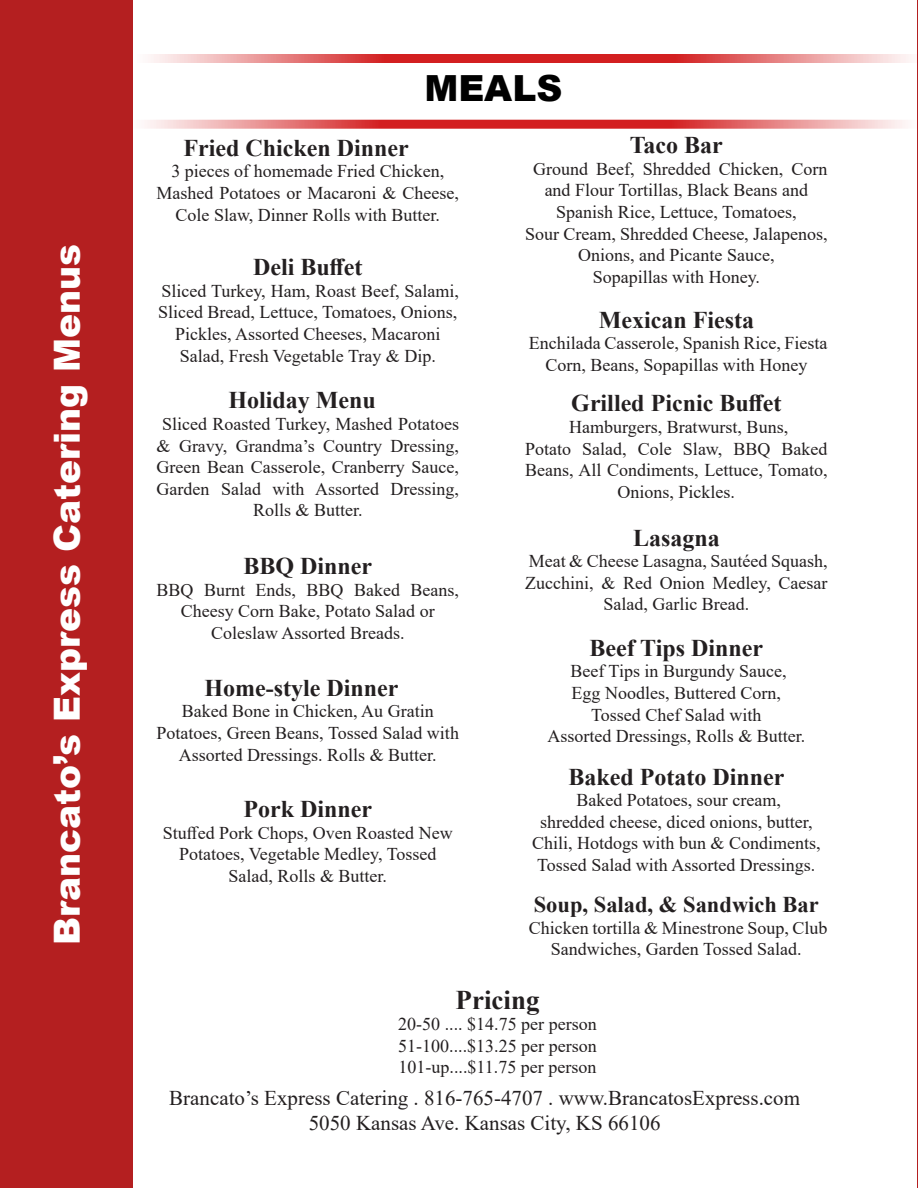
<style>
.page{position:relative;width:918px;height:1188px;background:#fff}
.page>*{position:absolute;margin:0;border:0;box-sizing:border-box;transform-origin:0 0}
.t1{font:900 36px "Arial";color:#fff}
.t2{font:900 36px "Arial";color:#000}
.t3{font:700 27px "Times New Roman";color:#231f20}
.t4{font:700 24px "Times New Roman";color:#231f20}
.t5{font:700 22.5px "Times New Roman";color:#231f20}
.t6{font:21px "Times New Roman";color:#231f20}
.t7{font:18px/21.6px "Times New Roman";color:#231f20;text-align:center}
</style>
<div class="page">
<div style="left:0;top:0;width:132px;height:1188px;background:#b41f20"></div>
<svg style="left:151px;top:54px;width:758px;height:9px;background:#e06364"></svg>
<svg style="left:132px;top:120px;width:773px;height:9px;background:#e16b6c"></svg>
<hr style="left:917px;top:0;width:1px;height:1187px;background:#b41f20">
<p class="t1" style="left:41px;top:945px;width:703px;rotate:-90deg">Brancato’s Express Catering Menus</p>
<p class="t2" style="left:424px;top:62px;width:139px">MEALS</p>
<p class="t4" style="left:184px;top:130px;width:227px">Fried Chicken Dinner</p>
<p class="t7" style="left:171px;top:160px;width:274px">3 pieces of homemade Fried Chicken,</p>
<p class="t7" style="left:157px;top:182px;width:304px">Mashed Potatoes or Macaroni &amp; Cheese,<br>Cole Slaw, Dinner Rolls with Butter.</p>
<p class="t4" style="left:253px;top:250px;width:111px">Deli Buffet</p>
<p class="t7" style="left:158px;top:279px;width:302px;text-align:left">Sliced Turkey, Ham, Roast Beef, Salami,<br>Sliced Bread, Lettuce, Tomatoes, Onions,</p>
<p class="t7" style="left:175px;top:323px;width:267px">Pickles, Assorted Cheeses, Macaroni</p>
<p class="t7" style="left:180px;top:344px;width:258px">Salad, Fresh Vegetable Tray &amp; Dip.</p>
<p class="t4" style="left:229px;top:383px;width:149px">Holiday Menu</p>
<p class="t7" style="left:157px;top:413px;width:304px">Sliced Roasted Turkey, Mashed Potatoes &amp; Gravy, Grandma’s Country Dressing, Green Bean Casserole, Cranberry Sauce, Garden Salad with Assorted Dressing, Rolls &amp; Butter.</p>
<p class="t4" style="left:243px;top:549px;width:130px">BBQ Dinner</p>
<p class="t7" style="left:157px;top:578px;width:304px">BBQ Burnt Ends, BBQ Baked Beans,<br>Cheesy Corn Bake, Potato Salad or</p>
<p class="t7" style="left:211px;top:622px;width:195px">Coleslaw Assorted Breads.</p>
<p class="t4" style="left:205px;top:670px;width:195px">Home-style Dinner</p>
<p class="t7" style="left:182px;top:700px;width:253px">Baked Bone in Chicken, Au Gratin</p>
<p class="t7" style="left:157px;top:722px;width:304px">Potatoes, Green Beans, Tossed Salad with<br>Assorted Dressings. Rolls &amp; Butter.</p>
<p class="t4" style="left:243px;top:792px;width:130px">Pork Dinner</p>
<p class="t7" style="left:163px;top:821px;width:291px">Stuffed Pork Chops, Oven Roasted New<br>Potatoes, Vegetable Medley, Tossed<br>Salad, Rolls &amp; Butter.</p>
<p class="t4" style="left:630px;top:128px;width:95px">Taco Bar</p>
<p class="t7" style="left:533px;top:158px;width:296px">Ground Beef, Shredded Chicken, Corn and Flour Tortillas, Black Beans and</p>
<p class="t7" style="left:556px;top:201px;width:242px">Spanish Rice, Lettuce, Tomatoes,</p>
<p class="t7" style="left:525px;top:222px;width:304px">Sour Cream, Shredded Cheese, Jalapenos,</p>
<p class="t7" style="left:578px;top:244px;width:198px">Onions, and Picante Sauce,</p>
<p class="t7" style="left:593px;top:266px;width:169px">Sopapillas with Honey.</p>
<p class="t4" style="left:599px;top:302px;width:157px">Mexican Fiesta</p>
<p class="t7" style="left:529px;top:332px;width:300px">Enchilada Casserole, Spanish Rice, Fiesta<br>Corn, Beans, Sopapillas with Honey</p>
<p class="t4" style="left:571px;top:386px;width:212px">Grilled Picnic Buffet</p>
<p class="t7" style="left:569px;top:416px;width:221px">Hamburgers, Bratwurst, Buns,</p>
<p class="t7" style="left:525px;top:437px;width:304px">Potato Salad, Cole Slaw, BBQ Baked<br>Beans, All Condiments, Lettuce, Tomato,<br>Onions, Pickles.</p>
<p class="t4" style="left:633px;top:520px;width:88px">Lasagna</p>
<p class="t7" style="left:525px;top:550px;width:304px">Meat &amp; Cheese Lasagna, Sautéed Squash,<br>Zucchini, &amp; Red Onion Medley, Caesar<br>Salad, Garlic Bread.</p>
<p class="t4" style="left:589px;top:630px;width:175px">Beef Tips Dinner</p>
<p class="t7" style="left:571px;top:660px;width:218px">Beef Tips in Burgundy Sauce,</p>
<p class="t7" style="left:572px;top:682px;width:211px">Egg Noodles, Buttered Corn,</p>
<p class="t7" style="left:591px;top:703px;width:172px">Tossed Chef Salad with</p>
<p class="t7" style="left:547px;top:725px;width:260px">Assorted Dressings, Rolls &amp; Butter.</p>
<p class="t4" style="left:568px;top:759px;width:218px">Baked Potato Dinner</p>
<p class="t7" style="left:532px;top:789px;width:290px">Baked Potatoes, sour cream,<br>shredded cheese, diced onions, butter, Chili, Hotdogs with bun &amp; Condiments, Tossed Salad with Assorted Dressings.</p>
<p class="t5" style="left:534px;top:888px;width:287px">Soup, Salad, &amp; Sandwich Bar</p>
<p class="t7" style="left:529px;top:916px;width:300px">Chicken tortilla &amp; Minestrone Soup, Club<br>Sandwiches, Garden Tossed Salad.</p>
<p class="t3" style="left:456px;top:980px;width:85px">Pricing</p>
<p class="t7" style="left:398px;top:1013px;width:200px">20-50 .... $14.75 per person</p>
<p class="t7" style="left:398px;top:1034px;width:200px">51-100....$13.25 per person</p>
<p class="t7" style="left:399px;top:1056px;width:199px">101-up....$11.75 per person</p>
<p class="t6" style="left:169px;top:1083px;width:632px">Brancato’s Express Catering . 816-765-4707 . www.BrancatosExpress.com</p>
<p class="t6" style="left:309px;top:1108px;width:353px">5050 Kansas Ave. Kansas City, KS 66106</p>
</div>
